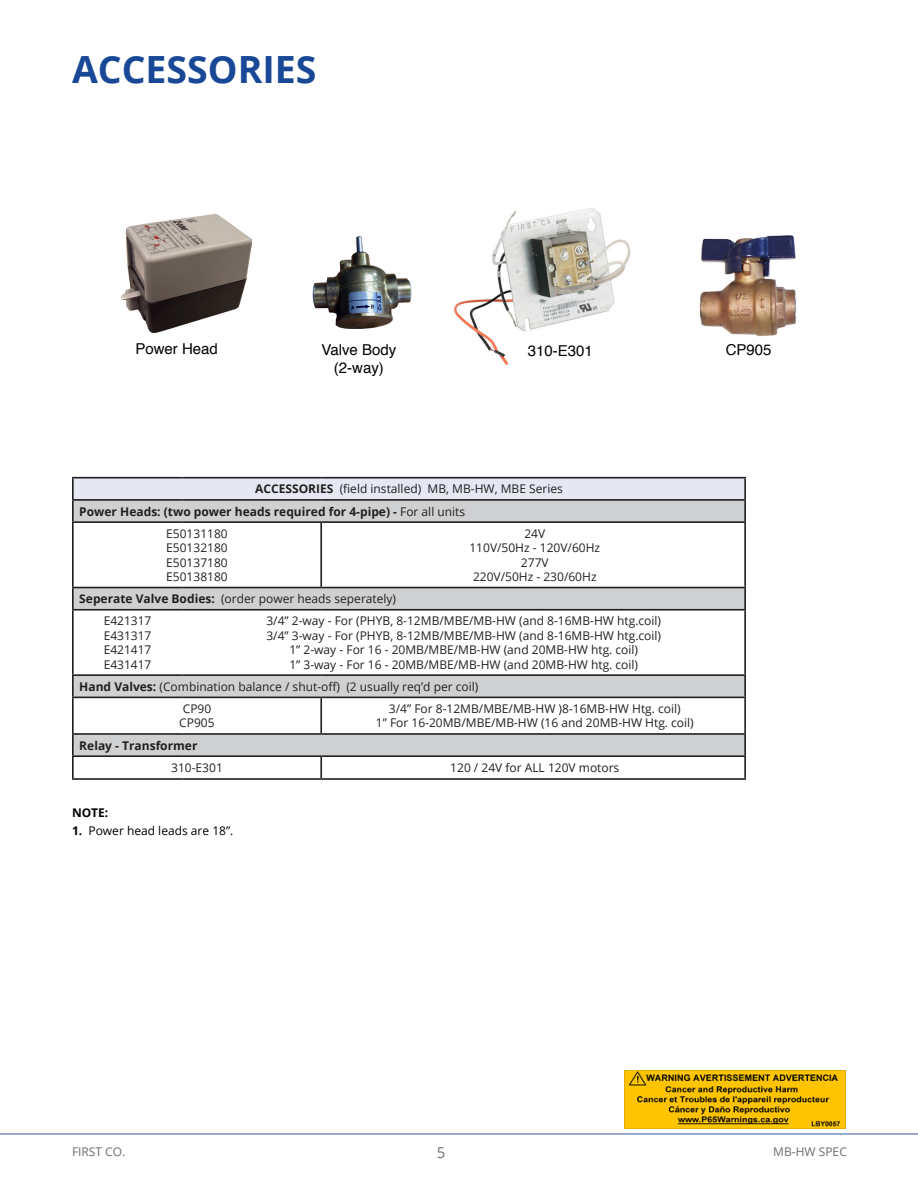
<style>
.page{position:relative;width:918px;height:1188px;background:#fff}
.page>*{position:absolute;margin:0;border:0;box-sizing:border-box;transform-origin:0 0}
.t1{font:700 37.5px "Open Sans";color:#184896}
.t2{font:15px "Helvetica";color:#000}
.t3{font:15px "Open Sans";color:#6c6d70}
.t4{font:12px "Open Sans";color:#231f20}
.t5{font:700 12px "Open Sans";color:#231f20}
.t6{font:12px "Open Sans";color:#000}
.t7{font:12px "Open Sans";color:#6c6d70}
.t8{font:700 12px "Open Sans";color:#000}
.s1{font-weight:700}
.s2{font-weight:400}
</style>
<div class="page">
<hr style="left:0;top:1133px;width:918px;height:2px;background:#94a0ce">
<div style="left:73px;top:478px;width:672px;height:22px;background:#e5e8f3"></div>
<svg style="left:74px;top:501px;width:670px;height:254px"></svg>
<hr style="left:72px;top:477px;width:110px;height:2px;background:#231f20">
<hr style="left:72px;top:479px;width:2px;height:20px;background:#231f20">
<hr style="left:182px;top:477px;width:139px;height:2px;background:#231f20">
<hr style="left:321px;top:477px;width:425px;height:2px;background:#231f20">
<hr style="left:744px;top:479px;width:2px;height:20px;background:#231f20">
<hr style="left:72px;top:499px;width:110px;height:2px;background:#231f20">
<hr style="left:72px;top:501px;width:2px;height:20px;background:#231f20">
<hr style="left:182px;top:499px;width:139px;height:2px;background:#231f20">
<hr style="left:321px;top:499px;width:425px;height:2px;background:#231f20">
<hr style="left:744px;top:501px;width:2px;height:20px;background:#231f20">
<hr style="left:72px;top:521px;width:110px;height:2px;background:#231f20">
<hr style="left:72px;top:523px;width:2px;height:64px;background:#231f20">
<hr style="left:182px;top:521px;width:139px;height:2px;background:#231f20">
<hr style="left:321px;top:521px;width:425px;height:2px;background:#231f20">
<hr style="left:320px;top:523px;width:2px;height:64px;background:#231f20">
<hr style="left:744px;top:523px;width:2px;height:64px;background:#231f20">
<hr style="left:72px;top:587px;width:110px;height:1px;background:#231f20">
<hr style="left:72px;top:588px;width:2px;height:21px;background:#231f20">
<hr style="left:182px;top:587px;width:139px;height:1px;background:#231f20">
<hr style="left:321px;top:587px;width:425px;height:1px;background:#231f20">
<hr style="left:744px;top:588px;width:2px;height:21px;background:#231f20">
<hr style="left:72px;top:609px;width:110px;height:2px;background:#231f20">
<hr style="left:72px;top:611px;width:2px;height:63px;background:#231f20">
<hr style="left:182px;top:609px;width:139px;height:2px;background:#231f20">
<hr style="left:321px;top:609px;width:425px;height:2px;background:#231f20">
<hr style="left:744px;top:611px;width:2px;height:63px;background:#231f20">
<hr style="left:72px;top:674px;width:110px;height:2px;background:#231f20">
<hr style="left:72px;top:676px;width:2px;height:21px;background:#231f20">
<hr style="left:182px;top:674px;width:139px;height:2px;background:#231f20">
<hr style="left:321px;top:674px;width:425px;height:2px;background:#231f20">
<hr style="left:744px;top:676px;width:2px;height:21px;background:#231f20">
<hr style="left:72px;top:697px;width:110px;height:1px;background:#231f20">
<hr style="left:72px;top:698px;width:2px;height:35px;background:#231f20">
<hr style="left:182px;top:697px;width:139px;height:1px;background:#231f20">
<hr style="left:321px;top:697px;width:425px;height:1px;background:#231f20">
<hr style="left:320px;top:698px;width:2px;height:35px;background:#231f20">
<hr style="left:744px;top:698px;width:2px;height:35px;background:#231f20">
<hr style="left:72px;top:733px;width:110px;height:2px;background:#231f20">
<hr style="left:72px;top:735px;width:2px;height:20px;background:#231f20">
<hr style="left:182px;top:733px;width:139px;height:2px;background:#231f20">
<hr style="left:321px;top:733px;width:425px;height:2px;background:#231f20">
<hr style="left:744px;top:735px;width:2px;height:20px;background:#231f20">
<hr style="left:72px;top:755px;width:110px;height:2px;background:#231f20">
<hr style="left:72px;top:757px;width:2px;height:21px;background:#231f20">
<hr style="left:182px;top:755px;width:139px;height:2px;background:#231f20">
<hr style="left:321px;top:755px;width:425px;height:2px;background:#231f20">
<hr style="left:320px;top:757px;width:2px;height:21px;background:#231f20">
<hr style="left:744px;top:757px;width:2px;height:21px;background:#231f20">
<hr style="left:72px;top:778px;width:110px;height:2px;background:#231f20">
<hr style="left:182px;top:778px;width:139px;height:2px;background:#231f20">
<hr style="left:321px;top:778px;width:425px;height:2px;background:#231f20">
<img style="left:624px;top:1070px;width:222px;height:59px">
<img style="left:121px;top:214px;width:131px;height:118px">
<img style="left:454px;top:208px;width:177px;height:157px">
<img style="left:700px;top:235px;width:97px;height:102px">
<img style="left:312px;top:237px;width:100px;height:91px">
<p class="t1" style="left:72px;top:43px;width:246px">ACCESSORIES</p>
<p class="t2" style="left:135px;top:338px;width:84px">Power Head</p>
<p class="t2" style="left:726px;top:339px;width:47px">CP905</p>
<p class="t2" style="left:322px;top:339px;width:76px">Valve Body</p>
<p class="t2" style="left:334px;top:357px;width:51px">(2-way)</p>
<p class="t2" style="left:528px;top:339px;width:67px">310-E301</p>
<p class="t4" style="left:255px;top:481px;width:309px"><span class="s1">ACCESSORIES</span> (field installed) MB, MB-HW, MBE Series</p>
<p class="t5" style="left:79px;top:503px;width:387px">Power Heads: (two power heads required for 4-pipe) - <span class="s2">For all units</span></p>
<p class="t4" style="left:166px;top:525px;width:63px">E50131180</p>
<p class="t4" style="left:166px;top:540px;width:63px">E50132180</p>
<p class="t4" style="left:166px;top:554px;width:63px">E50137180</p>
<p class="t4" style="left:166px;top:568px;width:63px">E50138180</p>
<p class="t4" style="left:524px;top:525px;width:22px">24V</p>
<p class="t4" style="left:469px;top:540px;width:132px">110V/50Hz - 120V/60Hz</p>
<p class="t4" style="left:521px;top:554px;width:29px">277V</p>
<p class="t4" style="left:473px;top:568px;width:125px">220V/50Hz - 230/60Hz</p>
<p class="t4" style="left:79px;top:591px;width:318px"><span class="s1">Seperate Valve Bodies:</span> (order power heads seperately)</p>
<p class="t4" style="left:104px;top:613px;width:49px">E421317</p>
<p class="t4" style="left:104px;top:627px;width:49px">E431317</p>
<p class="t4" style="left:104px;top:642px;width:49px">E421417</p>
<p class="t4" style="left:104px;top:656px;width:49px">E431417</p>
<p class="t4" style="left:266px;top:613px;width:396px">3/4” 2-way - For (PHYB, 8-12MB/MBE/MB-HW (and 8-16MB-HW htg.coil)</p>
<p class="t4" style="left:266px;top:627px;width:396px">3/4” 3-way - For (PHYB, 8-12MB/MBE/MB-HW (and 8-16MB-HW htg.coil)</p>
<p class="t4" style="left:289px;top:642px;width:350px">1” 2-way - For 16 - 20MB/MBE/MB-HW (and 20MB-HW htg. coil)</p>
<p class="t4" style="left:289px;top:656px;width:350px">1” 3-way - For 16 - 20MB/MBE/MB-HW (and 20MB-HW htg. coil)</p>
<p class="t4" style="left:79px;top:678px;width:401px"><span class="s1">Hand Valves:</span> (Combination balance / shut-off) (2 usually req’d per coil)</p>
<p class="t4" style="left:183px;top:700px;width:30px">CP90</p>
<p class="t4" style="left:179px;top:715px;width:37px">CP905</p>
<p class="t4" style="left:389px;top:700px;width:293px">3/4” For 8-12MB/MBE/MB-HW )8-16MB-HW Htg. coil)</p>
<p class="t4" style="left:376px;top:715px;width:320px">1” For 16-20MB/MBE/MB-HW (16 and 20MB-HW Htg. coil)</p>
<p class="t5" style="left:79px;top:737px;width:120px">Relay - Transformer</p>
<p class="t4" style="left:171px;top:760px;width:53px">310-E301</p>
<p class="t4" style="left:450px;top:760px;width:171px">120 / 24V for ALL 120V motors</p>
<p class="t8" style="left:72px;top:805px;width:38px">NOTE:</p>
<p class="t6" style="left:72px;top:823px;width:163px"><span class="s1">1.</span> Power head leads are 18”.</p>
<p class="t7" style="left:72px;top:1144px;width:55px">FIRST CO.</p>
<p class="t3" style="left:437px;top:1142px;width:10px">5</p>
<p class="t7" style="left:773px;top:1143px;width:75px">MB-HW SPEC</p>
</div>
